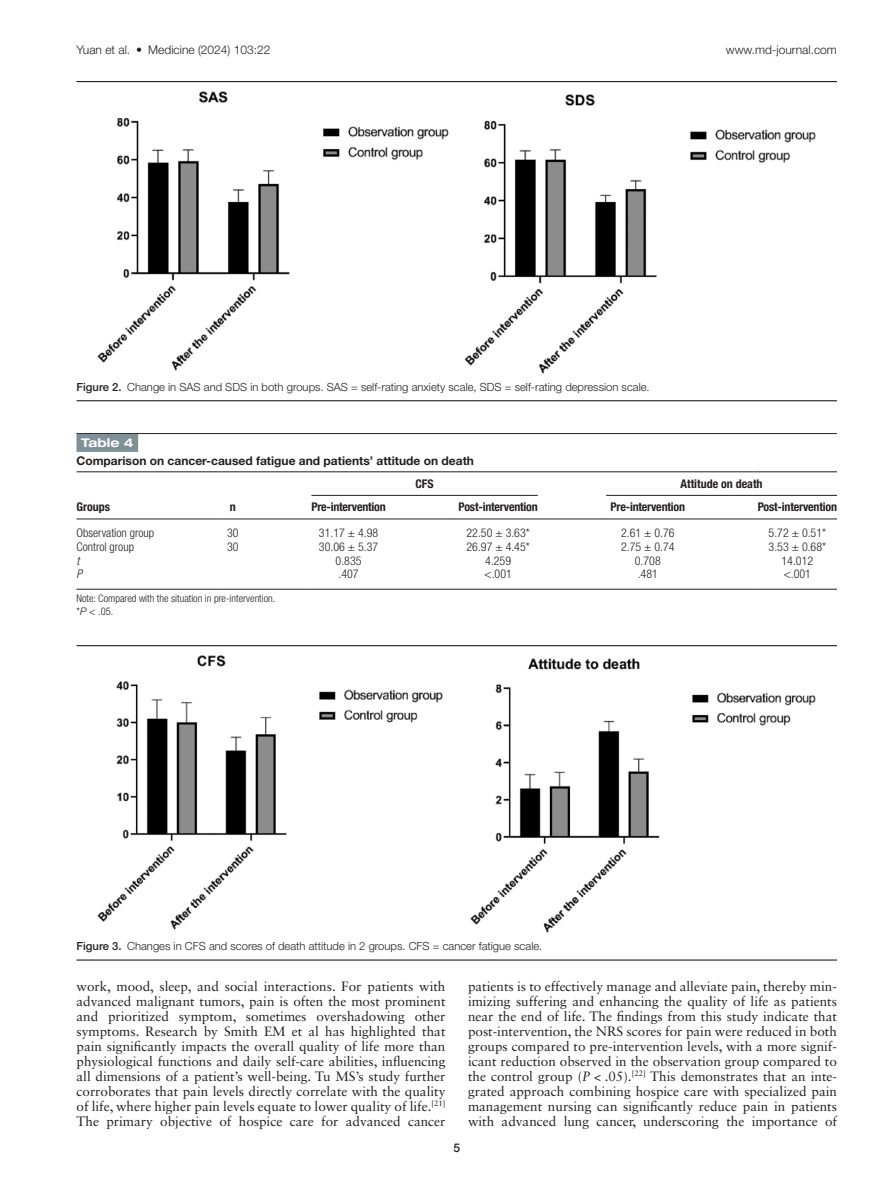
<style>
.page{position:relative;width:891px;height:1188px;background:#fff}
.page>*{position:absolute;margin:0;border:0;box-sizing:border-box;transform-origin:0 0}
.t1{font:13.5px/15px "Sabon LT Std";color:#231f20;text-align:justify}
.t2{font:300 condensed 12px "Helvetica Neue LT Std";color:#231f20}
.t3{font:700 condensed 12px "Helvetica Neue LT Std";letter-spacing:-.015em;color:#231f20}
.t4{font:700 12px "Helvetica Neue LT Std";color:#231f20}
.t5{font:300 12px "Helvetica Neue LT Std";color:#231f20}
.t6{font:700 expanded 12px "Helvetica Neue LT Std";color:#fff}
.t7{font:italic 300 condensed 12px "Helvetica Neue LT Std";color:#231f20}
.t8{font:500 12px "Helvetica Neue LT Std";color:#231f20}
.t9{font:300 11.25px "Helvetica Neue LT Std";color:#231f20}
.t10{font:300 condensed 10.5px/13.5px "Helvetica Neue LT Std";color:#231f20}
.s1{font-weight:500}
.s2{font-style:italic;font-stretch:normal}
.s3{font-style:italic}
</style>
<div class="page">
<img style="left:97px;top:91px;width:719px;height:283px">
<hr style="left:76px;top:81px;width:761px;height:1px;background:#231f20">
<hr style="left:76px;top:400px;width:761px;height:1px;background:#231f20">
<hr style="left:76px;top:433px;width:761px;height:1px;background:#231f20">
<div style="left:76px;top:434px;width:62px;height:18px;background:#7f9098"></div>
<hr style="left:76px;top:471px;width:147px;height:1px;background:#231f20">
<hr style="left:76px;top:519px;width:147px;height:1px;background:#231f20">
<hr style="left:223px;top:471px;width:84px;height:1px;background:#231f20">
<hr style="left:223px;top:519px;width:84px;height:1px;background:#231f20">
<hr style="left:307px;top:471px;width:147px;height:1px;background:#231f20">
<hr style="left:454px;top:471px;width:152px;height:1px;background:#231f20">
<hr style="left:606px;top:471px;width:147px;height:1px;background:#231f20">
<hr style="left:753px;top:471px;width:84px;height:1px;background:#231f20">
<hr style="left:307px;top:519px;width:147px;height:1px;background:#231f20">
<hr style="left:454px;top:519px;width:152px;height:1px;background:#231f20">
<hr style="left:606px;top:495px;width:147px;height:1px;background:#231f20">
<hr style="left:606px;top:519px;width:147px;height:1px;background:#231f20">
<hr style="left:753px;top:495px;width:84px;height:1px;background:#231f20">
<hr style="left:753px;top:519px;width:84px;height:1px;background:#231f20">
<hr style="left:76px;top:589px;width:147px;height:1px;background:#231f20">
<hr style="left:223px;top:589px;width:84px;height:1px;background:#231f20">
<hr style="left:307px;top:589px;width:147px;height:1px;background:#231f20">
<hr style="left:454px;top:589px;width:152px;height:1px;background:#231f20">
<hr style="left:606px;top:589px;width:147px;height:1px;background:#231f20">
<hr style="left:753px;top:589px;width:84px;height:1px;background:#231f20">
<hr style="left:311px;top:495px;width:227px;height:1px;background:#231f20">
<img style="left:97px;top:655px;width:719px;height:278px">
<hr style="left:76px;top:645px;width:761px;height:1px;background:#231f20">
<hr style="left:76px;top:959px;width:761px;height:2px;background:#231f20">
<p class="t5" style="left:76px;top:42px;width:196px">Yuan et al. • Medicine (2024) 103:22</p>
<p class="t5" style="left:726px;top:42px;width:113px">www.md-journal.com</p>
<p class="t9" style="left:76px;top:380px;width:575px"><span class="s1">Figure 2.</span> Change in SAS and SDS in both groups. SAS = self-rating anxiety scale, SDS = self-rating depression scale.</p>
<p class="t6" style="left:81px;top:436px;width:54px">Table 4</p>
<p class="t4" style="left:76px;top:454px;width:399px">Comparison on cancer-caused fatigue and patients’ attitude on death</p>
<p class="t3" style="left:76px;top:500px;width:35px">Groups</p>
<p class="t3" style="left:230px;top:500px;width:7px">n</p>
<p class="t3" style="left:415px;top:476px;width:20px">CFS</p>
<p class="t3" style="left:680px;top:476px;width:84px">Attitude on death</p>
<p class="t3" style="left:311px;top:500px;width:76px">Pre-intervention</p>
<p class="t3" style="left:459px;top:500px;width:81px">Post-intervention</p>
<p class="t3" style="left:611px;top:500px;width:76px">Pre-intervention</p>
<p class="t3" style="left:758px;top:500px;width:81px">Post-intervention</p>
<p class="t2" style="left:77px;top:526px;width:79px">Observation group</p>
<p class="t2" style="left:227px;top:526px;width:13px">30</p>
<p class="t2" style="left:319px;top:526px;width:61px">31.17 ± 4.98</p>
<p class="t2" style="left:467px;top:526px;width:65px">22.50 ± 3.63*</p>
<p class="t2" style="left:621px;top:526px;width:55px">2.61 ± 0.76</p>
<p class="t2" style="left:769px;top:526px;width:59px">5.72 ± 0.51*</p>
<p class="t2" style="left:77px;top:540px;width:59px">Control group</p>
<p class="t2" style="left:227px;top:540px;width:13px">30</p>
<p class="t2" style="left:319px;top:540px;width:61px">30.06 ± 5.37</p>
<p class="t2" style="left:467px;top:540px;width:65px">26.97 ± 4.45*</p>
<p class="t2" style="left:621px;top:540px;width:55px">2.75 ± 0.74</p>
<p class="t2" style="left:769px;top:540px;width:59px">3.53 ± 0.68*</p>
<p class="t7" style="left:77px;top:553px;width:4px">t</p>
<p class="t2" style="left:336px;top:553px;width:27px">0.835</p>
<p class="t2" style="left:485px;top:553px;width:27px">4.259</p>
<p class="t2" style="left:635px;top:553px;width:27px">0.708</p>
<p class="t2" style="left:782px;top:553px;width:33px">14.012</p>
<p class="t7" style="left:77px;top:567px;width:7px">P</p>
<p class="t2" style="left:339px;top:567px;width:22px">.407</p>
<p class="t2" style="left:485px;top:567px;width:29px">&lt;.001</p>
<p class="t2" style="left:638px;top:567px;width:22px">.481</p>
<p class="t2" style="left:784px;top:567px;width:29px">&lt;.001</p>
<p class="t10" style="left:76px;top:591px;width:200px">Note: Compared with the situation in pre-intervention. *<span class="s2">P</span> &lt; .05.</p>
<p class="t9" style="left:76px;top:940px;width:467px"><span class="s1">Figure 3.</span> Changes in CFS and scores of death attitude in 2 groups. CFS = cancer fatigue scale.</p>
<p class="t1" style="left:76px;top:978px;width:371px">work, mood, sleep, and social interactions. For patients with advanced malignant tumors, pain is often the most prominent and prioritized symptom, sometimes overshadowing other symptoms. Research by Smith EM et al has highlighted that pain significantly impacts the overall quality of life more than physiological functions and daily self-care abilities, influencing all dimensions of a patient’s well-being. Tu MS’s study further corroborates that pain levels directly correlate with the quality of life, where higher pain levels equate to lower quality of life.<sup>[21] </sup>The primary objective of hospice care for advanced cancer</p>
<p class="t1" style="left:468px;top:978px;width:371px">patients is to effectively manage and alleviate pain, thereby min&shy;imizing suffering and enhancing the quality of life as patients near the end of life. The findings from this study indicate that post-intervention, the NRS scores for pain were reduced in both groups compared to pre-intervention levels, with a more signif&shy;icant reduction observed in the observation group compared to the control group (<span class="s3">P</span> &lt; .05).<sup>[22]</sup> This demonstrates that an inte&shy;grated approach combining hospice care with specialized pain management nursing can significantly reduce pain in patients with advanced lung cancer, underscoring the importance of</p>
<p class="t8" style="left:453px;top:1140px;width:8px">5</p>
</div>
